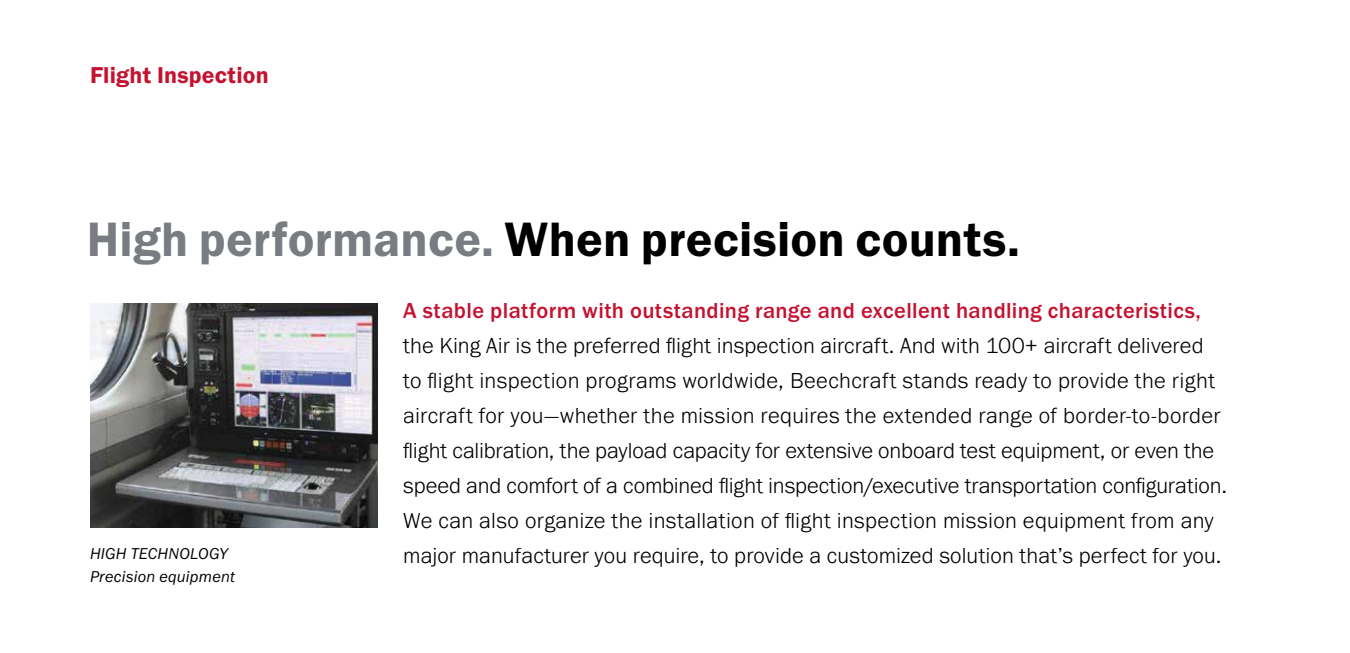
<style>
.page{position:relative;width:1350px;height:653px;background:#fff}
.page>*{position:absolute;margin:0;border:0;box-sizing:border-box;transform-origin:0 0}
.t1{font:50px "Franklin Gothic URW Dem";letter-spacing:.005em;color:#000}
.t2{font:23.75px "Franklin Gothic URW Dem";letter-spacing:.01em;color:#c41230}
.t3{font:300 22.5px/35px "Franklin Gothic URW";letter-spacing:.005em;color:#000}
.t4{font:500 22.5px "Franklin Gothic URW";letter-spacing:.015em;color:#c41230}
.t5{font:16.25px/22.5px "Franklin Gothic URW Boo Ita";letter-spacing:.015em;color:#000}
.s1{color:#797d82}
</style>
<div class="page">
<img style="left:90px;top:303px;width:288px;height:225px">
<p class="t2" style="left:90px;top:61px;width:180px">Flight Inspection</p>
<h1 class="t1" style="left:87px;top:208px;width:935px"><span class="s1">High performance.</span> When precision counts.</h1>
<p class="t5" style="left:90px;top:542px;width:147px">HIGH TECHNOLOGY<br>Precision equipment</p>
<p class="t4" style="left:403px;top:297px;width:799px">A stable platform with outstanding range and excellent handling characteristics,</p>
<p class="t3" style="left:403px;top:328px;width:825px">the King Air is the preferred flight inspection aircraft. And with 100+ aircraft delivered to flight inspection programs worldwide, Beechcraft stands ready to provide the right aircraft for you—whether the mission requires the extended range of border-to-border flight calibration, the payload capacity for extensive onboard test equipment, or even the speed and comfort of a combined flight inspection/executive transportation configuration.<br>We can also organize the installation of flight inspection mission equipment from any major manufacturer you require, to provide a customized solution that’s perfect for you.</p>
</div>
